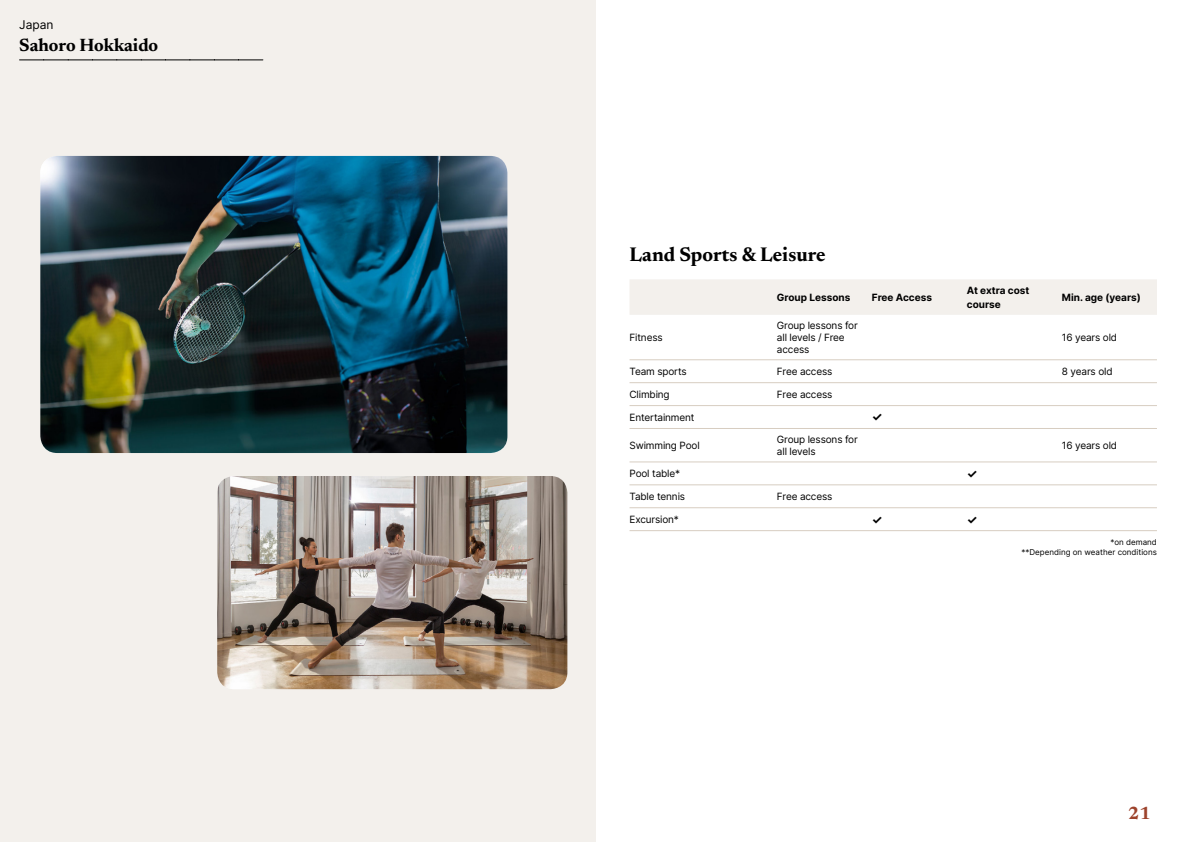
<style>
.page{position:relative;width:1191px;height:842px;background:#fff}
.page>*{position:absolute;margin:0;border:0;box-sizing:border-box;transform-origin:0 0}
.t1{font:700 20px "Newsreader 24 pt";color:#000}
.t2{font:700 18px "Newsreader 24 pt";color:#000}
.t3{font:700 18px "Newsreader 24 pt";color:#9d432c}
.t4{font:12px "Inter";color:#000}
.t5{font:700 12px "Inter";color:#000}
.t6{font:10px/12px "Inter";letter-spacing:-.015em;color:#000}
.t7{font:700 10px/14px "Inter";color:#000}
.t8{font:8px/9.6px "Inter";color:#000;text-align:right}
</style>
<div class="page">
<div style="left:0;top:0;width:595px;height:842px;background:#f3f0ec"></div>
<img style="left:40px;top:156px;width:467px;height:297px">
<img style="left:217px;top:476px;width:350px;height:213px">
<svg style="left:20px;top:60px;width:243px;height:1px"></svg>
<div style="left:630px;top:279px;width:527px;height:36px;background:#f3f0ec"></div>
<hr style="left:629px;top:359px;width:148px;height:1px;background:#d7cdc1">
<hr style="left:777px;top:359px;width:95px;height:1px;background:#d7cdc1">
<hr style="left:872px;top:359px;width:95px;height:1px;background:#d7cdc1">
<hr style="left:967px;top:359px;width:95px;height:1px;background:#d7cdc1">
<hr style="left:1062px;top:359px;width:95px;height:1px;background:#d7cdc1">
<hr style="left:629px;top:382px;width:148px;height:1px;background:#d7cdc1">
<hr style="left:777px;top:382px;width:95px;height:1px;background:#d7cdc1">
<hr style="left:872px;top:382px;width:95px;height:1px;background:#d7cdc1">
<hr style="left:967px;top:382px;width:95px;height:1px;background:#d7cdc1">
<hr style="left:1062px;top:382px;width:95px;height:1px;background:#d7cdc1">
<hr style="left:629px;top:405px;width:148px;height:1px;background:#d7cdc1">
<hr style="left:777px;top:405px;width:95px;height:1px;background:#d7cdc1">
<hr style="left:872px;top:405px;width:95px;height:1px;background:#d7cdc1">
<hr style="left:967px;top:405px;width:95px;height:1px;background:#d7cdc1">
<hr style="left:1062px;top:405px;width:95px;height:1px;background:#d7cdc1">
<hr style="left:629px;top:428px;width:148px;height:1px;background:#d7cdc1">
<hr style="left:777px;top:428px;width:95px;height:1px;background:#d7cdc1">
<hr style="left:872px;top:428px;width:95px;height:1px;background:#d7cdc1">
<hr style="left:967px;top:428px;width:95px;height:1px;background:#d7cdc1">
<hr style="left:1062px;top:428px;width:95px;height:1px;background:#d7cdc1">
<hr style="left:629px;top:461px;width:148px;height:1px;background:#d7cdc1">
<hr style="left:777px;top:461px;width:95px;height:1px;background:#d7cdc1">
<hr style="left:872px;top:461px;width:95px;height:1px;background:#d7cdc1">
<hr style="left:967px;top:461px;width:95px;height:1px;background:#d7cdc1">
<hr style="left:1062px;top:461px;width:95px;height:1px;background:#d7cdc1">
<hr style="left:629px;top:484px;width:148px;height:1px;background:#d7cdc1">
<hr style="left:777px;top:484px;width:95px;height:1px;background:#d7cdc1">
<hr style="left:872px;top:484px;width:95px;height:1px;background:#d7cdc1">
<hr style="left:967px;top:484px;width:95px;height:1px;background:#d7cdc1">
<hr style="left:1062px;top:484px;width:95px;height:1px;background:#d7cdc1">
<hr style="left:629px;top:507px;width:148px;height:1px;background:#d7cdc1">
<hr style="left:777px;top:507px;width:95px;height:1px;background:#d7cdc1">
<hr style="left:872px;top:507px;width:95px;height:1px;background:#d7cdc1">
<hr style="left:967px;top:507px;width:95px;height:1px;background:#d7cdc1">
<hr style="left:1062px;top:507px;width:95px;height:1px;background:#d7cdc1">
<hr style="left:629px;top:530px;width:148px;height:1px;background:#d7cdc1">
<hr style="left:777px;top:530px;width:95px;height:1px;background:#d7cdc1">
<hr style="left:872px;top:530px;width:95px;height:1px;background:#d7cdc1">
<hr style="left:967px;top:530px;width:95px;height:1px;background:#d7cdc1">
<hr style="left:1062px;top:530px;width:95px;height:1px;background:#d7cdc1">
<p class="t4" style="left:19px;top:15px;width:36px">Japan</p>
<h2 class="t2" style="left:19px;top:32px;width:140px">Sahoro Hokkaido</h2>
<h1 class="t1" style="left:629px;top:240px;width:197px">Land Sports &amp; Leisure</h1>
<p class="t7" style="left:777px;top:290px;width:75px">Group Lessons</p>
<p class="t7" style="left:872px;top:290px;width:62px">Free Access</p>
<p class="t7" style="left:967px;top:283px;width:64px">At extra cost course</p>
<p class="t7" style="left:1062px;top:290px;width:80px">Min. age (years)</p>
<p class="t6" style="left:629px;top:331px;width:35px">Fitness</p>
<p class="t6" style="left:777px;top:319px;width:82px">Group lessons for all levels / Free access</p>
<p class="t6" style="left:1062px;top:331px;width:57px">16 years old</p>
<p class="t6" style="left:629px;top:365px;width:59px">Team sports</p>
<p class="t6" style="left:777px;top:365px;width:57px">Free access</p>
<p class="t6" style="left:1062px;top:365px;width:52px">8 years old</p>
<p class="t6" style="left:629px;top:388px;width:42px">Climbing</p>
<p class="t6" style="left:777px;top:388px;width:57px">Free access</p>
<p class="t6" style="left:629px;top:411px;width:66px">Entertainment</p>
<p class="t5" style="left:872px;top:408px;width:12px">✓</p>
<p class="t6" style="left:629px;top:439px;width:72px">Swimming Pool</p>
<p class="t6" style="left:777px;top:433px;width:82px">Group lessons for all levels</p>
<p class="t6" style="left:1062px;top:439px;width:57px">16 years old</p>
<p class="t6" style="left:629px;top:467px;width:52px">Pool table*</p>
<p class="t5" style="left:967px;top:465px;width:12px">✓</p>
<p class="t6" style="left:629px;top:490px;width:57px">Table tennis</p>
<p class="t6" style="left:777px;top:490px;width:57px">Free access</p>
<p class="t6" style="left:629px;top:513px;width:51px">Excursion*</p>
<p class="t5" style="left:872px;top:510px;width:12px">✓</p>
<p class="t5" style="left:967px;top:510px;width:12px">✓</p>
<p class="t8" style="left:1021px;top:537px;width:137px">*on demand<br>**Depending on weather conditions</p>
<h2 class="t3" style="left:1128px;top:800px;width:24px">21</h2>
</div>
